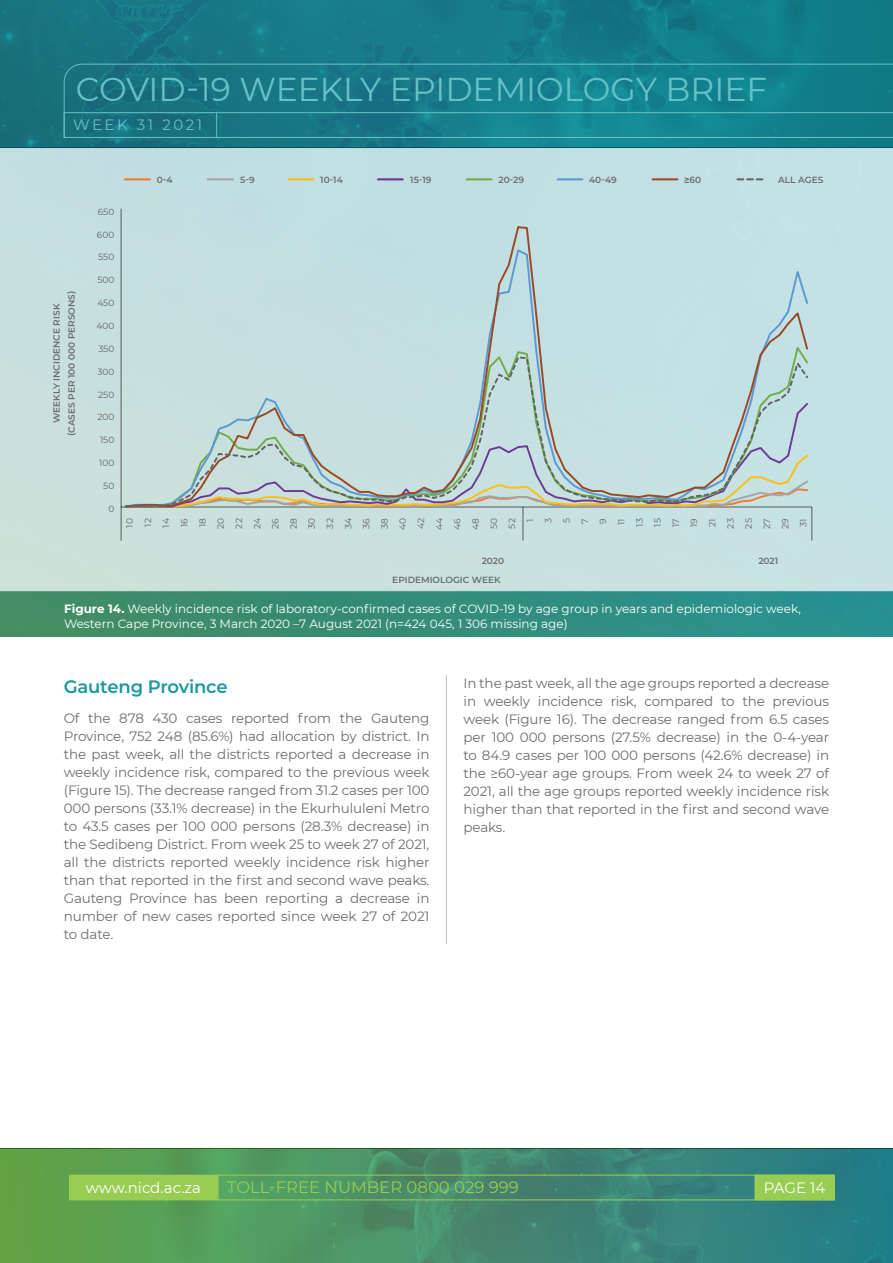
<style>
.page{position:relative;width:893px;height:1263px;background:#fff}
.page>*{position:absolute;margin:0;border:0;box-sizing:border-box;transform-origin:0 0}
.t1{font:33px "Montserrat";color:#66c2c8}
.t2{font:600 18px "Montserrat";letter-spacing:-.01em;color:#1a97a1}
.t3{font:16.5px "Montserrat";color:#99cc52}
.t4{font:15px "Montserrat";color:#fff}
.t5{font:15px "Montserrat";letter-spacing:.17em;color:#66c2c8}
.t6{font:13.5px/18px "Montserrat";letter-spacing:-.01em;color:#6c6d70;text-align:justify}
.t7{font:12px/15px "Montserrat";color:#fff}
.t8{font:9px "Montserrat";color:#636366}
.t9{font:600 9px "Montserrat";color:#6c6d70}
.s1{font-weight:700}
</style>
<div class="page">
<div style="left:0;top:148px;width:893px;height:1000px;background:linear-gradient(to right,#438b61,#259193)"></div>
<div style="left:0;top:148px;width:893px;height:443px;background:#c5e1e2"></div>
<svg style="left:0;top:0;width:893px;height:148px;background:#157886"></svg>
<svg style="left:0;top:1148px;width:893px;height:115px;background:#458e6a"></svg>
<svg style="left:63px;top:63px;width:830px;height:76px;background:#177c8a"></svg>
<div style="left:218px;top:1175px;width:616px;height:25px;border:1px solid #99cc52"></div>
<div style="left:755px;top:1175px;width:79px;height:25px;background:#99cc52"></div>
<div style="left:70px;top:1175px;width:147px;height:25px;background:#99cc52"></div>
<svg style="left:64px;top:112px;width:829px;height:26px;background:#1b818e"></svg>
<div style="left:0;top:638px;width:893px;height:510px;background:#fff"></div>
<hr style="left:446px;top:675px;width:1px;height:269px;background:#bcbdc0">
<hr style="left:125px;top:178px;width:25px;height:2px;background:#ee7e30">
<hr style="left:208px;top:178px;width:25px;height:2px;background:#a4a5a4">
<hr style="left:289px;top:178px;width:24px;height:2px;background:#fdc011">
<hr style="left:378px;top:178px;width:25px;height:2px;background:#6e3a96">
<hr style="left:467px;top:178px;width:25px;height:2px;background:#70ad46">
<hr style="left:557px;top:178px;width:25px;height:2px;background:#5b99d2">
<hr style="left:653px;top:178px;width:24px;height:2px;background:#9c4822">
<svg style="left:737px;top:178px;width:25px;height:2px"></svg>
<hr style="left:121px;top:209px;width:1px;height:298px;background:#595a59">
<div style="left:121px;top:453px;width:691px;height:88px;background:#c9e1df"></div>
<div style="left:124px;top:225px;width:685px;height:282px;background:#c3dfe2"></div>
<svg style="left:125px;top:357px;width:683px;height:150px;background:#c0d6d4"></svg>
<h1 class="t1" style="left:76px;top:67px;width:693px">COVID-19 WEEKLY EPIDEMIOLOGY BRIEF</h1>
<p class="t5" style="left:73px;top:115px;width:131px">WEEK 31 2021</p>
<p class="t9" style="left:65px;top:436px;width:147px;rotate:-90deg">(CASES PER 100 000 PERSONS)</p>
<p class="t9" style="left:50px;top:423px;width:121px;rotate:-90deg">WEEKLY INCIDENCE RISK</p>
<p class="t8" style="left:98px;top:205px;width:18px">650</p>
<p class="t8" style="left:97px;top:228px;width:19px">600</p>
<p class="t8" style="left:98px;top:251px;width:18px">550</p>
<p class="t8" style="left:97px;top:274px;width:19px">500</p>
<p class="t8" style="left:97px;top:297px;width:18px">450</p>
<p class="t8" style="left:97px;top:320px;width:19px">400</p>
<p class="t8" style="left:98px;top:342px;width:18px">350</p>
<p class="t8" style="left:97px;top:365px;width:18px">300</p>
<p class="t8" style="left:98px;top:388px;width:18px">250</p>
<p class="t8" style="left:97px;top:411px;width:18px">200</p>
<p class="t8" style="left:100px;top:434px;width:16px">150</p>
<p class="t8" style="left:99px;top:457px;width:17px">100</p>
<p class="t8" style="left:103px;top:480px;width:13px">50</p>
<p class="t8" style="left:108px;top:502px;width:7px">0</p>
<p class="t9" style="left:157px;top:173px;width:17px">0-4</p>
<p class="t9" style="left:240px;top:173px;width:16px">5-9</p>
<p class="t9" style="left:320px;top:173px;width:24px">10-14</p>
<p class="t9" style="left:410px;top:173px;width:23px">15-19</p>
<p class="t9" style="left:498px;top:173px;width:27px">20-29</p>
<p class="t9" style="left:589px;top:173px;width:29px">40-49</p>
<p class="t9" style="left:684px;top:173px;width:19px"><span class="s1">≥</span>60</p>
<p class="t9" style="left:778px;top:173px;width:47px">ALL AGES</p>
<p class="t8" style="left:123px;top:528px;width:11px;rotate:-90deg">10</p>
<p class="t8" style="left:142px;top:527px;width:10px;rotate:-90deg">12</p>
<p class="t8" style="left:160px;top:528px;width:11px;rotate:-90deg">14</p>
<p class="t8" style="left:178px;top:527px;width:10px;rotate:-90deg">16</p>
<p class="t8" style="left:196px;top:527px;width:10px;rotate:-90deg">18</p>
<p class="t8" style="left:215px;top:529px;width:13px;rotate:-90deg">20</p>
<p class="t8" style="left:233px;top:529px;width:12px;rotate:-90deg">22</p>
<p class="t8" style="left:251px;top:529px;width:12px;rotate:-90deg">24</p>
<p class="t8" style="left:269px;top:529px;width:12px;rotate:-90deg">26</p>
<p class="t8" style="left:287px;top:529px;width:12px;rotate:-90deg">28</p>
<p class="t8" style="left:306px;top:529px;width:13px;rotate:-90deg">30</p>
<p class="t8" style="left:324px;top:528px;width:12px;rotate:-90deg">32</p>
<p class="t8" style="left:342px;top:529px;width:13px;rotate:-90deg">34</p>
<p class="t8" style="left:360px;top:529px;width:12px;rotate:-90deg">36</p>
<p class="t8" style="left:378px;top:529px;width:12px;rotate:-90deg">38</p>
<p class="t8" style="left:397px;top:530px;width:13px;rotate:-90deg">40</p>
<p class="t8" style="left:415px;top:529px;width:13px;rotate:-90deg">42</p>
<p class="t8" style="left:433px;top:530px;width:13px;rotate:-90deg">44</p>
<p class="t8" style="left:451px;top:530px;width:13px;rotate:-90deg">46</p>
<p class="t8" style="left:469px;top:530px;width:13px;rotate:-90deg">48</p>
<p class="t8" style="left:488px;top:529px;width:13px;rotate:-90deg">50</p>
<p class="t8" style="left:506px;top:528px;width:12px;rotate:-90deg">52</p>
<p class="t8" style="left:524px;top:522px;width:5px;rotate:-90deg">1</p>
<p class="t8" style="left:542px;top:523px;width:7px;rotate:-90deg">3</p>
<p class="t8" style="left:560px;top:523px;width:7px;rotate:-90deg">5</p>
<p class="t8" style="left:579px;top:524px;width:7px;rotate:-90deg">7</p>
<p class="t8" style="left:597px;top:524px;width:7px;rotate:-90deg">9</p>
<p class="t8" style="left:615px;top:525px;width:8px;rotate:-90deg">11</p>
<p class="t8" style="left:633px;top:527px;width:10px;rotate:-90deg">13</p>
<p class="t8" style="left:651px;top:527px;width:10px;rotate:-90deg">15</p>
<p class="t8" style="left:670px;top:527px;width:10px;rotate:-90deg">17</p>
<p class="t8" style="left:688px;top:527px;width:10px;rotate:-90deg">19</p>
<p class="t8" style="left:706px;top:527px;width:10px;rotate:-90deg">21</p>
<p class="t8" style="left:724px;top:529px;width:12px;rotate:-90deg">23</p>
<p class="t8" style="left:742px;top:529px;width:12px;rotate:-90deg">25</p>
<p class="t8" style="left:761px;top:529px;width:12px;rotate:-90deg">27</p>
<p class="t8" style="left:779px;top:529px;width:12px;rotate:-90deg">29</p>
<p class="t8" style="left:797px;top:527px;width:10px;rotate:-90deg">31</p>
<p class="t9" style="left:482px;top:555px;width:24px">2020</p>
<p class="t9" style="left:758px;top:555px;width:21px">2021</p>
<p class="t9" style="left:392px;top:573px;width:110px">EPIDEMIOLOGIC WEEK</p>
<p class="t7" style="left:64px;top:601px;width:738px"><span class="s1">Figure 14.</span> Weekly incidence risk of laboratory-confirmed cases of COVID-19 by age group in years and epidemiologic week,<br>Western Cape Province, 3 March 2020 –7 August 2021 (n=424 045, 1 306 missing age)</p>
<p class="t2" style="left:64px;top:673px;width:165px">Gauteng Province</p>
<p class="t6" style="left:64px;top:709px;width:367px">Of the 878 430 cases reported from the Gauteng Province, 752 248 (85.6%) had allocation by district. In the past week, all the districts reported a decrease in weekly incidence risk, compared to the previous week (Figure 15). The decrease ranged from 31.2 cases per 100<br>000 persons (33.1% decrease) in the Ekurhululeni Metro to 43.5 cases per 100 000 persons (28.3% decrease) in the Sedibeng District. From week 25 to week 27 of 2021, all the districts reported weekly incidence risk higher than that reported in the first and second wave peaks.<br>Gauteng Province has been reporting a decrease in number of new cases reported since week 27 of 2021 to date.</p>
<p class="t6" style="left:463px;top:674px;width:367px">In the past week, all the age groups reported a decrease in weekly incidence risk, compared to the previous week (Figure 16). The decrease ranged from 6.5 cases per 100 000 persons (27.5% decrease) in the 0-4-year to 84.9 cases per 100 000 persons (42.6% decrease) in the ≥60-year age groups. From week 24 to week 27 of 2021, all the age groups reported weekly incidence risk higher than that reported in the first and second wave peaks.</p>
<p class="t4" style="left:86px;top:1177px;width:117px">www.nicd.ac.za</p>
<p class="t3" style="left:227px;top:1176px;width:293px">TOLL-FREE NUMBER 0800 029 999</p>
<p class="t4" style="left:764px;top:1177px;width:63px">PAGE 14</p>
</div>
